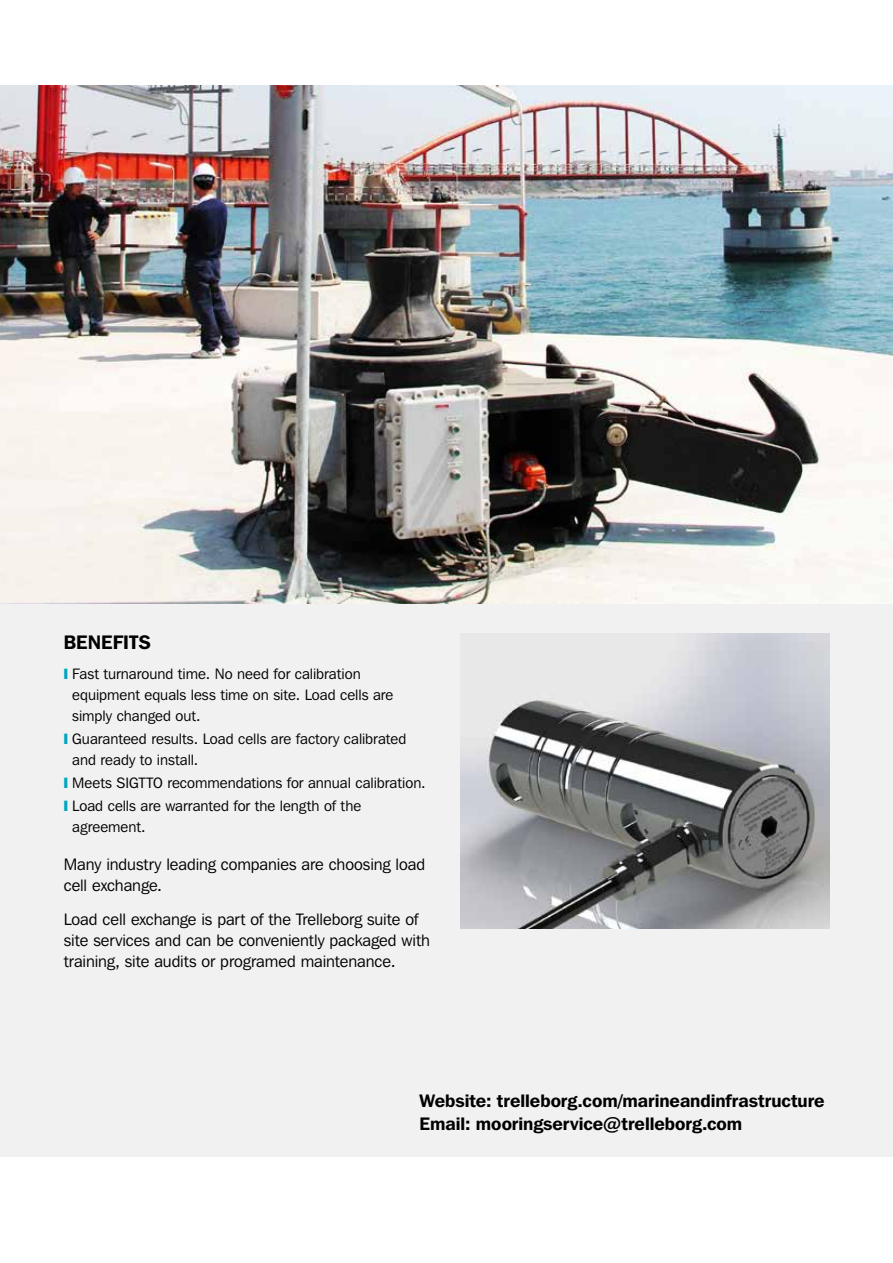
<style>
.page{position:relative;width:893px;height:1263px;background:#fff}
.page>*{position:absolute;margin:0;border:0;box-sizing:border-box;transform-origin:0 0}
.t1{font:600 19.5px "Franklin Gothic IT Cby BT";color:#000}
.t2{font:600 18px/22.5px "Franklin Gothic IT Cby BT";color:#000}
.t3{font:16.5px/21px "Franklin Gothic IT Cby BT";letter-spacing:-.005em;color:#000}
.t4{font:15px/21px "Franklin Gothic IT Cby BT";color:#000}
.s1{color:#00a5c0}
</style>
<div class="page">
<div style="left:0;top:85px;width:893px;height:1072px;background:#f1f1f2"></div>
<img style="left:0;top:85px;width:893px;height:519px">
<img style="left:461px;top:634px;width:368px;height:294px">
<h1 class="t1" style="left:64px;top:630px;width:48px">Benefits</h1>
<p class="t4" style="left:72px;top:663px;width:323px;text-indent:-9px"><span class="s1">❙</span> Fast turnaround time. No need for calibration equipment equals less time on site. Load cells are simply changed out.</p>
<p class="t4" style="left:72px;top:728px;width:336px;text-indent:-9px"><span class="s1">❙</span> Guaranteed results. Load cells are factory calibrated and ready to install.</p>
<p class="t4" style="left:64px;top:771px;width:363px;line-height:23.1px"><span class="s1">❙</span> Meets SIGTTO recommendations for annual calibration. <span class="s1">❙</span> Load cells are warranted for the length of the</p>
<p class="t4" style="left:72px;top:816px;width:75px">agreement.</p>
<p class="t3" style="left:64px;top:854px;width:363px">Many industry leading companies are choosing load cell exchange.</p>
<p class="t3" style="left:64px;top:908px;width:368px">Load cell exchange is part of the Trelleborg suite of site services and can be conveniently packaged with training, site audits or programed maintenance.</p>
<p class="t2" style="left:420px;top:1089px;width:407px">Website: trelleborg.com/marineandinfrastructure<br>Email: mooringservice@trelleborg.com</p>
</div>
